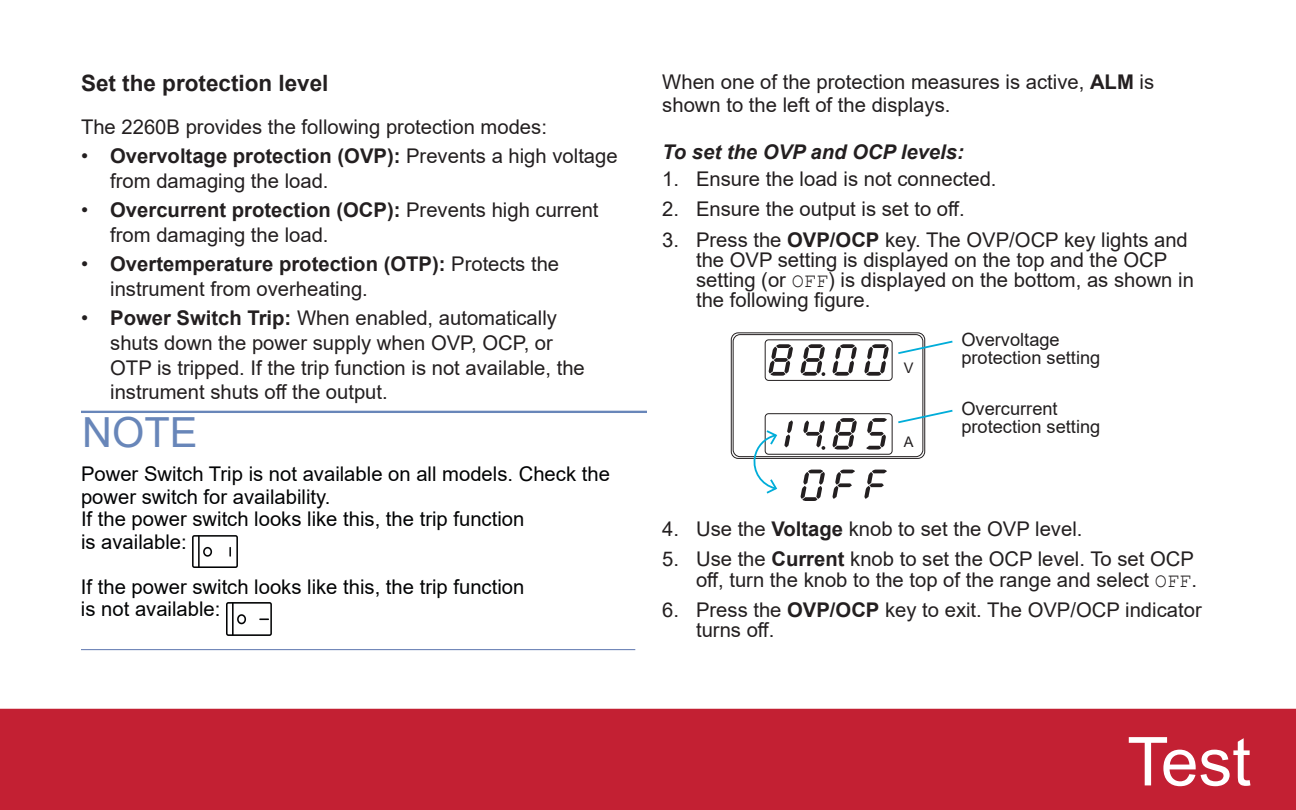
<style>
.page{position:relative;width:1296px;height:810px;background:#fff}
.page>*{position:absolute;margin:0;border:0;box-sizing:border-box;transform-origin:0 0}
.t1{font:67.5px "Arial";color:#fff}
.t2{font:41.4px "Arial";color:#6886b9}
.t3{font:700 22.5px "Arial";color:#231f20}
.t4{font:20.25px/24.8px "Arial";color:#231f20}
.t5{font:20.25px/22.5px "Arial";color:#020304}
.t6{font:italic 700 20.25px "Arial";color:#231f20}
.t7{font:18.22px/18.2px "Arial";color:#211e1f}
.t8{font:14.62px "Arial";color:#231f20}
.s1{font-weight:700}
.s2{font-family:"Courier New"}
</style>
<div class="page">
<div style="left:0;top:709px;width:1296px;height:101px;background:#c32033"></div>
<hr style="left:81px;top:649px;width:554px;height:1px;background:#6f85b7">
<hr style="left:81px;top:411px;width:565px;height:2px;background:#6886b9">
<img style="left:192px;top:535px;width:46px;height:33px">
<img style="left:226px;top:603px;width:46px;height:32px">
<div style="left:731px;top:332px;width:194px;height:127px;border:1px solid #231f20;border-radius:7px"></div>
<div style="left:733px;top:334px;width:190px;height:123px;border:1px solid #231f20;border-radius:7px"></div>
<div style="left:765px;top:339px;width:128px;height:42px;border:1px solid #231f20;border-radius:3px"></div>
<div style="left:765px;top:413px;width:128px;height:42px;border:1px solid #231f20;border-radius:3px"></div>
<svg style="left:769px;top:344px;width:24px;height:32px"></svg>
<svg style="left:833px;top:344px;width:24px;height:32px"></svg>
<svg style="left:864px;top:344px;width:25px;height:32px"></svg>
<svg style="left:801px;top:344px;width:24px;height:32px"></svg>
<svg style="left:833px;top:470px;width:22px;height:29px"></svg>
<svg style="left:801px;top:470px;width:24px;height:31px"></svg>
<svg style="left:864px;top:470px;width:23px;height:29px"></svg>
<svg style="left:784px;top:420px;width:9px;height:27px"></svg>
<svg style="left:833px;top:418px;width:24px;height:32px"></svg>
<svg style="left:866px;top:418px;width:21px;height:32px"></svg>
<svg style="left:803px;top:420px;width:22px;height:30px"></svg>
<svg style="left:752px;top:430px;width:25px;height:64px"></svg>
<svg style="left:898px;top:339px;width:55px;height:16px"></svg>
<svg style="left:898px;top:409px;width:55px;height:15px"></svg>
<p class="t3" style="left:81px;top:67px;width:249px">Set the protection level</p>
<p class="t4" style="left:81px;top:114px;width:467px">The 2260B provides the following protection modes:</p>
<p class="t4" style="left:110px;top:144px;width:509px;text-indent:-29px">• <span class="s1">Overvoltage protection (OVP):</span> Prevents a high voltage from damaging the load.</p>
<p class="t4" style="left:110px;top:198px;width:490px;text-indent:-29px">• <span class="s1">Overcurrent protection (OCP):</span> Prevents high current from damaging the load.</p>
<p class="t4" style="left:110px;top:252px;width:450px;text-indent:-29px">• <span class="s1">Overtemperature protection (OTP):</span> Protects the instrument from overheating.</p>
<p class="t4" style="left:110px;top:306px;width:476px;text-indent:-29px">• <span class="s1">Power Switch Trip:</span> When enabled, automatically shuts down the power supply when OVP, OCP, or OTP is tripped. If the trip function is not available, the instrument shuts off the output.</p>
<h2 class="t2" style="left:82px;top:404px;width:117px">NOTE</h2>
<p class="t5" style="left:81px;top:463px;width:530px">Power Switch Trip is not available on all models. Check the power switch for availability.<br>If the power switch looks like this, the trip function<br>is available:</p>
<p class="t5" style="left:81px;top:575px;width:445px">If the power switch looks like this, the trip function is not available:</p>
<p class="t4" style="left:662px;top:71px;width:493px;line-height:22.5px">When one of the protection measures is active, <span class="s1">ALM</span> is shown to the left of the displays.</p>
<p class="t6" style="left:662px;top:138px;width:303px">To set the OVP and OCP levels:</p>
<p class="t4" style="left:662px;top:166px;width:336px">1. Ensure the load is not connected.</p>
<p class="t4" style="left:662px;top:197px;width:304px">2. Ensure the output is set to off.</p>
<p class="t4" style="left:696px;top:229px;width:499px;line-height:20.2px;text-indent:-34px">3. Press the <span class="s1">OVP/OCP</span> key. The OVP/OCP key lights and the OVP setting is displayed on the top and the OCP setting (or <span class="s2">OFF</span>) is displayed on the bottom, as shown in the following figure.</p>
<p class="t8" style="left:904px;top:358px;width:11px">V</p>
<p class="t8" style="left:904px;top:432px;width:11px">A</p>
<p class="t7" style="left:961px;top:330px;width:140px">Overvoltage protection setting</p>
<p class="t7" style="left:961px;top:399px;width:140px">Overcurrent protection setting</p>
<p class="t4" style="left:662px;top:516px;width:422px">4. Use the <span class="s1">Voltage</span> knob to set the OVP level.</p>
<p class="t4" style="left:662px;top:549px;width:536px;line-height:20.2px;text-align:right">5. Use the <span class="s1">Current</span> knob to set the OCP level. To set OCP off, turn the knob to the top of the range and select <span class="s2">OFF</span>.</p>
<p class="t4" style="left:696px;top:600px;width:507px;line-height:20.2px;text-indent:-34px">6. Press the <span class="s1">OVP/OCP</span> key to exit. The OVP/OCP indicator turns off.</p>
<h1 class="t1" style="left:1127px;top:715px;width:125px">Test</h1>
</div>
